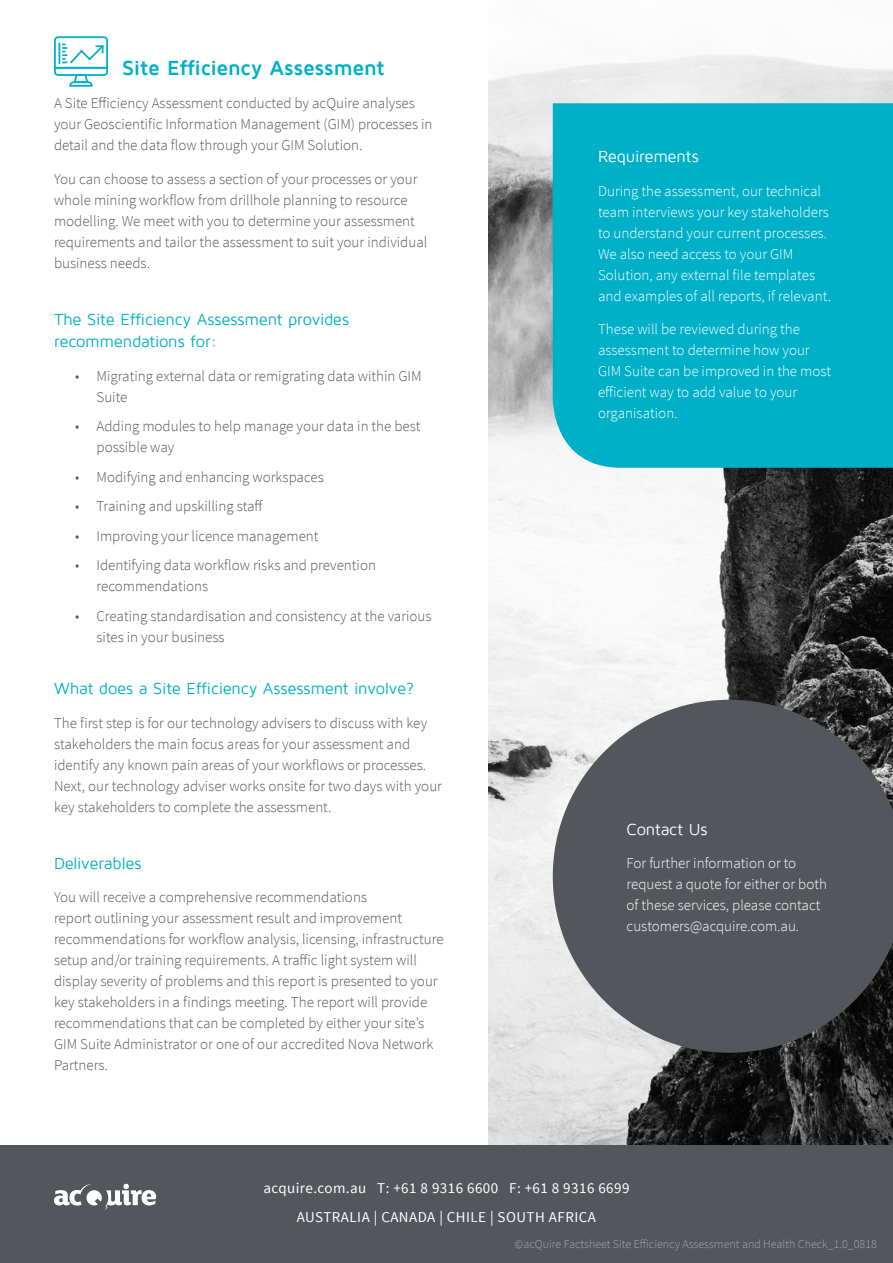
<style>
.page{position:relative;width:893px;height:1263px;background:#fff}
.page>*{position:absolute;margin:0;border:0;box-sizing:border-box;transform-origin:0 0}
.t1{font:700 21px "Maven Pro";letter-spacing:-.01em;color:#00b0c8}
.t2{font:16.5px/22.5px "Maven Pro";letter-spacing:-.015em;color:#00b0c8}
.body_copy{font:16.5px "Maven Pro";letter-spacing:-.015em;color:#fff}
.body_copy-2{font:300 15px/21px "Source Sans Pro";color:#53565a}
.body_copy-3{font:300 15px/21px "Source Sans Pro";color:#fff}
.bullets{font:15px "Source Sans Pro";letter-spacing:.03em;color:#fff}
.body_copy-4{font:300 12px "Source Sans Pro";color:#a4a7ac}
</style>
<div class="page">
<img style="left:488px;top:54px;width:405px;height:1092px">
<div style="left:0;top:1146px;width:893px;height:117px;background:#53565a"></div>
<svg style="left:54px;top:1184px;width:102px;height:26px"></svg>
<div style="left:553px;top:103px;width:340px;height:365px;background:#00b0c8"></div>
<svg style="left:553px;top:700px;width:340px;height:353px;background:#626468"></svg>
<svg style="left:54px;top:36px;width:54px;height:51px"></svg>
<h2 class="t1" style="left:122px;top:56px;width:264px">Site Efficiency Assessment</h2>
<p class="body_copy-2" style="left:54px;top:93px;width:380px">A Site Efficiency Assessment conducted by acQuire analyses your Geoscientific Information Management (GIM) processes in detail and the data flow through your GIM Solution.</p>
<p class="body_copy-2" style="left:54px;top:169px;width:375px">You can choose to assess a section of your processes or your whole mining workflow from drillhole planning to resource modelling. We meet with you to determine your assessment requirements and tailor the assessment to suit your individual business needs.</p>
<h2 class="t2" style="left:54px;top:308px;width:297px">The Site Efficiency Assessment provides recommendations for:</h2>
<p class="body_copy-2" style="left:97px;top:365px;width:327px;text-indent:-21px">• Migrating external data or remigrating data within GIM<br>Suite</p>
<p class="body_copy-2" style="left:97px;top:416px;width:326px;text-indent:-21px">• Adding modules to help manage your data in the best possible way</p>
<p class="body_copy-2" style="left:75px;top:466px;width:250px">• Modifying and enhancing workspaces</p>
<p class="body_copy-2" style="left:75px;top:496px;width:189px">• Training and upskilling staff</p>
<p class="body_copy-2" style="left:75px;top:525px;width:245px">• Improving your licence management</p>
<p class="body_copy-2" style="left:97px;top:555px;width:281px;text-indent:-21px">• Identifying data workflow risks and prevention recommendations</p>
<p class="body_copy-2" style="left:97px;top:605px;width:337px;text-indent:-21px">• Creating standardisation and consistency at the various sites in your business</p>
<h2 class="t2" style="left:54px;top:678px;width:362px">What does a Site Efficiency Assessment involve?</h2>
<p class="body_copy-2" style="left:54px;top:713px;width:389px">The first step is for our technology advisers to discuss with key stakeholders the main focus areas for your assessment and identify any known pain areas of your workflows or processes.<br>Next, our technology adviser works onsite for two days with your key stakeholders to complete the assessment.</p>
<h2 class="t2" style="left:54px;top:852px;width:89px">Deliverables</h2>
<p class="body_copy-2" style="left:54px;top:887px;width:391px">You will receive a comprehensive recommendations<br>report outlining your assessment result and improvement recommendations for workflow analysis, licensing, infrastructure setup and/or training requirements. A traffic light system will display severity of problems and this report is presented to your key stakeholders in a findings meeting. The report will provide recommendations that can be completed by either your site’s GIM Suite Administrator or one of our accredited Nova Network Partners.</p>
<h2 class="body_copy" style="left:598px;top:148px;width:102px">Requirements</h2>
<p class="body_copy-3" style="left:598px;top:180px;width:234px">During the assessment, our technical team interviews your key stakeholders to understand your current processes.<br>We also need access to your GIM Solution, any external file templates and examples of all reports, if relevant.</p>
<p class="body_copy-3" style="left:598px;top:319px;width:235px">These will be reviewed during the assessment to determine how your<br>GIM Suite can be improved in the most efficient way to add value to your organisation.</p>
<p class="body_copy" style="left:627px;top:820px;width:83px">Contact Us</p>
<p class="body_copy-3" style="left:627px;top:853px;width:202px">For further information or to request a quote for either or both of these services, please contact customers@acquire.com.au.</p>
<p class="bullets" style="left:263px;top:1179px;width:368px">acquire.com.au T: +61 8 9316 6600 F: +61 8 9316 6699</p>
<p class="bullets" style="left:297px;top:1207px;width:301px">AUSTRALIA | CANADA | CHILE | SOUTH AFRICA</p>
<p class="body_copy-4" style="left:515px;top:1237px;width:364px">©acQuire Factsheet Site Efficiency Assessment and Health Check_1.0_0818</p>
</div>
